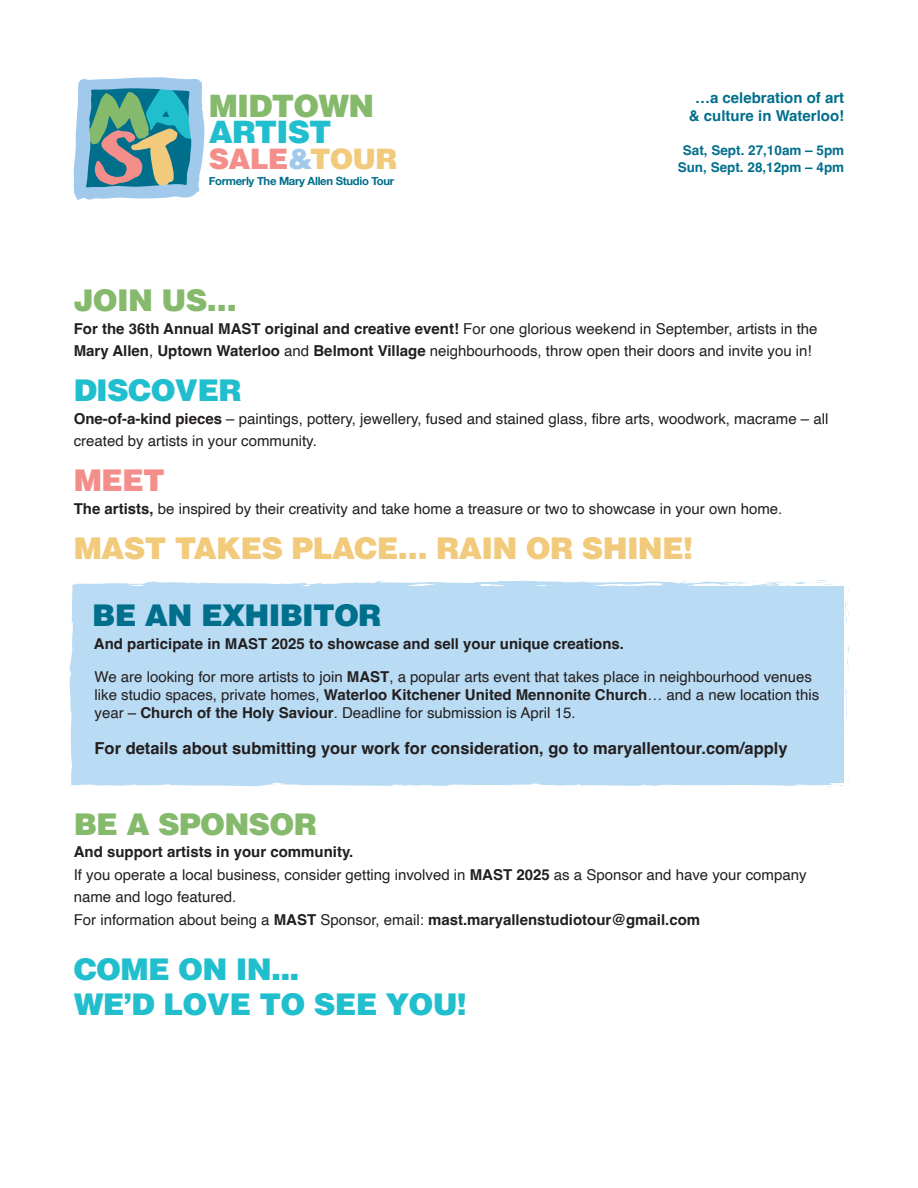
<style>
.page{position:relative;width:918px;height:1188px;background:#fff}
.page>*{position:absolute;margin:0;border:0;box-sizing:border-box;transform-origin:0 0}
.t1{font:900 30.9px "Helvetica";letter-spacing:-.025em;color:#85ba6c}
.t2{font:900 30.9px "Helvetica";letter-spacing:-.025em;color:#21bece}
.t3{font:900 30px/34.5px "Helvetica";letter-spacing:-.025em;color:#21bece}
.t4{font:900 30px "Helvetica";letter-spacing:-.025em;color:#f2ca7b}
.t5{font:900 30px "Helvetica";letter-spacing:-.025em;color:#85ba6c}
.t6{font:900 30px "Helvetica";letter-spacing:-.025em;color:#006f8c}
.t7{font:900 30px "Helvetica";color:#f48e8b}
.t8{font:900 28.35px "Helvetica";letter-spacing:-.025em;color:#f48e8b}
.t9{font:700 16.5px "Helvetica";color:#231f20}
.t10{font:15px/22.5px "Helvetica";color:#231f20}
.t11{font:700 15px "Helvetica";color:#231f20}
.t12{font:700 15px/18px "Helvetica";color:#006f8c;text-align:center}
.t13{font:700 13.5px/16.2px "Helvetica";color:#006f8c;text-align:center}
.t14{font:700 11.25px "Helvetica Neue";letter-spacing:-.03em;color:#006f8c}
.s1{color:#a0c9eb}
.s2{color:#f2ca7b}
.s3{font-weight:700}
</style>
<div class="page">
<svg style="left:845px;top:688px;width:2px;height:29px"></svg>
<svg style="left:847px;top:646px;width:3px;height:25px"></svg>
<svg style="left:842px;top:586px;width:7px;height:38px"></svg>
<div style="left:69px;top:581px;width:769px;height:206px;background:#b9dbf3"></div>
<svg style="left:125px;top:585px;width:14px;height:4px"></svg>
<svg style="left:173px;top:778px;width:6px;height:2px"></svg>
<svg style="left:672px;top:580px;width:163px;height:7px"></svg>
<svg style="left:579px;top:581px;width:47px;height:7px"></svg>
<svg style="left:376px;top:588px;width:17px;height:2px"></svg>
<svg style="left:839px;top:778px;width:10px;height:8px"></svg>
<svg style="left:73px;top:77px;width:131px;height:123px"></svg>
<h1 class="t1" style="left:209px;top:86px;width:167px">MIDTOWN</h1>
<h1 class="t2" style="left:209px;top:112px;width:124px">ARTIST</h1>
<h3 class="t8" style="left:209px;top:141px;width:190px">SALE<span class="s1">&amp;</span><span class="s2">TOUR</span></h3>
<p class="t14" style="left:209px;top:172px;width:187px">Formerly The Mary Allen Studio Tour</p>
<p class="t12" style="left:689px;top:91px;width:157px">…a celebration of art &amp; culture in Waterloo!</p>
<p class="t13" style="left:678px;top:144px;width:168px">Sat, Sept. 27,10am – 5pm<br>Sun, Sept. 28,12pm – 4pm</p>
<h2 class="t5" style="left:74px;top:281px;width:165px">JOIN US…</h2>
<p class="t10" style="left:74px;top:318px;width:745px"><span class="s3">For the 36th Annual MAST original and creative event!</span> For one glorious weekend in September, artists in the<br><span class="s3">Mary Allen</span>, <span class="s3">Uptown Waterloo</span> and <span class="s3">Belmont Village</span> neighbourhoods, throw open their doors and invite you in!</p>
<h2 class="t3" style="left:74px;top:373px;width:170px">DISCOVER</h2>
<p class="t10" style="left:74px;top:408px;width:756px"><span class="s3">One-of-a-kind pieces</span> – paintings, pottery, jewellery, fused and stained glass, fibre arts, woodwork, macrame – all created by artists in your community.</p>
<h2 class="t7" style="left:74px;top:461px;width:93px">MEET</h2>
<p class="t10" style="left:74px;top:498px;width:710px"><span class="s3">The artists,</span> be inspired by their creativity and take home a treasure or two to showcase in your own home.</p>
<h2 class="t4" style="left:74px;top:528px;width:621px">MAST TAKES PLACE… RAIN OR SHINE!</h2>
<h2 class="t6" style="left:92px;top:596px;width:291px">BE AN EXHIBITOR</h2>
<p class="t11" style="left:94px;top:634px;width:532px">And participate in MAST 2025 to showcase and sell your unique creations.</p>
<p class="t10" style="left:95px;top:668px;width:726px;line-height:18px">We are looking for more artists to join <span class="s3">MAST</span>, a popular arts event that takes place in neighbourhood venues like studio spaces, private homes, <span class="s3">Waterloo Kitchener United Mennonite Church</span>… and a new location this year – <span class="s3">Church of the Holy Saviour</span>. Deadline for submission is April 15.</p>
<p class="t9" style="left:95px;top:738px;width:695px">For details about submitting your work for consideration, go to maryallentour.com/apply</p>
<h2 class="t5" style="left:74px;top:804px;width:245px">BE A SPONSOR</h2>
<p class="t10" style="left:74px;top:841px;width:734px"><span class="s3">And support artists in your community.<br></span>If you operate a local business, consider getting involved in <span class="s3">MAST 2025</span> as a Sponsor and have your company name and logo featured.<br>For information about being a <span class="s3">MAST</span> Sponsor, email: <span class="s3">mast.maryallenstudiotour@gmail.com</span></p>
<h2 class="t3" style="left:74px;top:952px;width:395px">COME ON IN...<br>WE’D LOVE TO SEE YOU!</h2>
</div>
